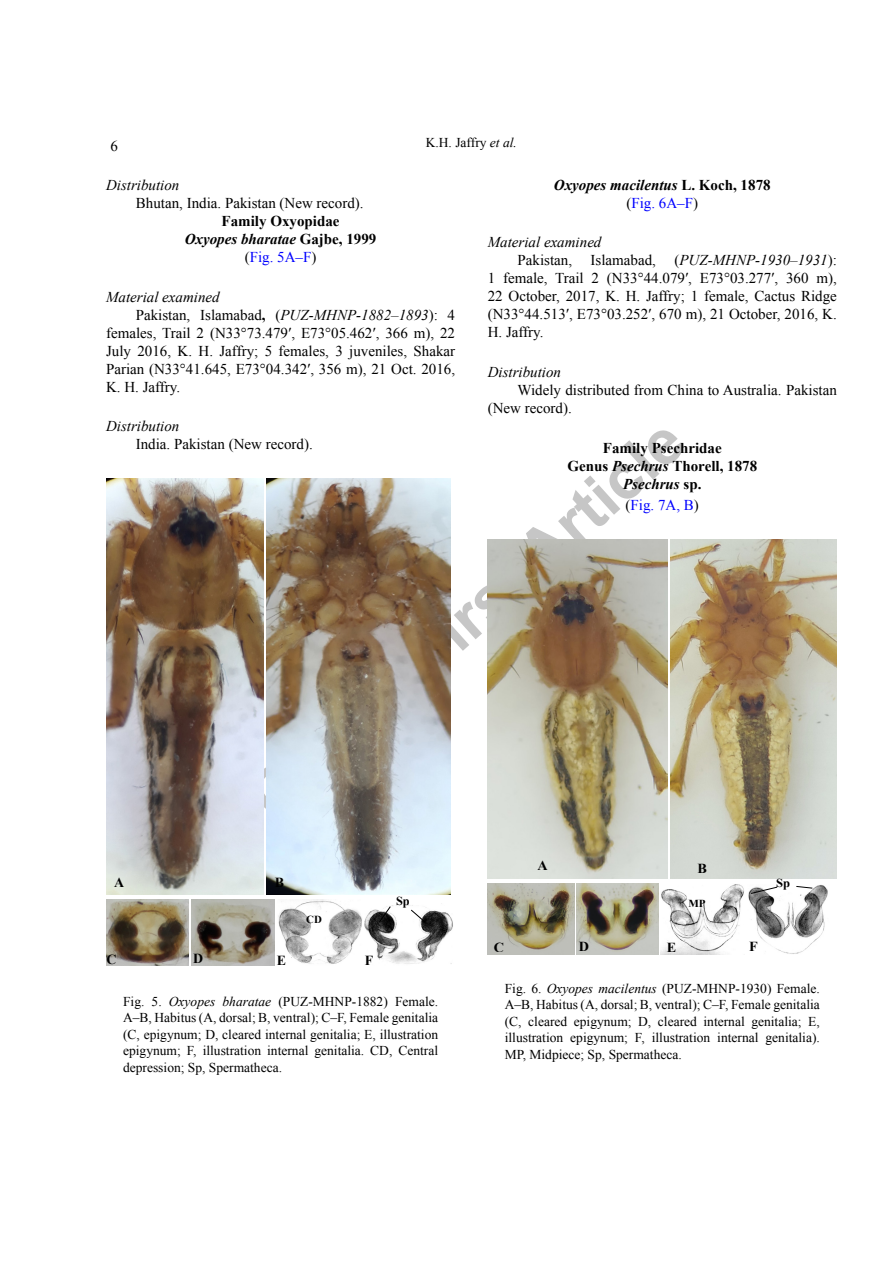
<style>
.page{position:relative;width:893px;height:1263px;background:#fff}
.page>*{position:absolute;margin:0;border:0;box-sizing:border-box;transform-origin:0 0}
.t1{font:700 63px "Arial";color:#c6c6c6}
.t2{font:15px/18px "Times New Roman";color:#000}
.t3{font:700 15px/18px "Times New Roman";color:#000;text-align:center}
.t4{font:italic 15px "Times New Roman";color:#000}
.t5{font:italic 700 15px/18px "Times New Roman";color:#000;text-align:center}
.t6{font:15px "Times New Roman";color:#00f}
.t7{font:700 13.8px "Times New Roman";color:#000}
.t8{font:700 13.65px "Times New Roman";color:#000;scale:1.04 1}
.t9{font:13.5px/16.5px "Times New Roman";color:#000;text-align:justify}
.t10{font:700 12.3px "Times New Roman";color:#000}
.t11{font:700 12.15px "Times New Roman";color:#000;scale:1.04 1}
.t12{font:700 10.8px "Times New Roman";color:#000}
.t13{font:700 10.65px "Times New Roman";color:#000;scale:1.04 1}
.s1{font-style:italic}
.s2{font-style:normal}
.s3{font-weight:400;font-style:normal}
.s4{font-weight:400;font-style:normal;color:#00f}
.s5{color:#000}
.s6{font-weight:400}
.s7{font-weight:400;color:#00f}
.s8{font-weight:700}
</style>
<div class="page">
<img style="left:106px;top:479px;width:158px;height:415px">
<img style="left:266px;top:479px;width:185px;height:415px">
<img style="left:106px;top:900px;width:83px;height:66px">
<img style="left:192px;top:899px;width:83px;height:67px">
<img style="left:278px;top:900px;width:84px;height:64px">
<img style="left:365px;top:905px;width:88px;height:59px">
<svg style="left:411px;top:909px;width:15px;height:14px"></svg>
<svg style="left:379px;top:906px;width:12px;height:17px"></svg>
<img style="left:488px;top:540px;width:179px;height:338px">
<img style="left:670px;top:540px;width:166px;height:338px">
<img style="left:488px;top:883px;width:86px;height:72px">
<img style="left:577px;top:884px;width:81px;height:71px">
<img style="left:661px;top:884px;width:83px;height:71px">
<img style="left:748px;top:885px;width:80px;height:69px">
<svg style="left:751px;top:887px;width:27px;height:7px"></svg>
<svg style="left:796px;top:886px;width:17px;height:2px"></svg>
<p class="t2" style="left:110px;top:137px;width:9px">6</p>
<p class="t9" style="left:426px;top:134px;width:93px">K.H. Jaffry <span class="s1">et al.</span></p>
<p class="t5" style="left:554px;top:175px;width:218px">Oxyopes macilentus <span class="s2">L. Koch, 1878 </span><span class="s3">(</span><span class="s4">Fig. 6A–F</span><span class="s3">)</span></p>
<p class="t4" style="left:488px;top:232px;width:115px">Material examined</p>
<p class="t2" style="left:517px;top:251px;width:321px">Pakistan, Islamabad, (<span class="s1">PUZ-MHNP-1930–1931</span>):</p>
<p class="t2" style="left:488px;top:269px;width:351px">1 female, Trail 2 (N33°44.079′, E73°03.277′, 360 m),</p>
<p class="t2" style="left:488px;top:287px;width:351px">22 October, 2017, K. H. Jaffry; 1 female, Cactus Ridge</p>
<p class="t2" style="left:488px;top:305px;width:351px">(N33°44.513′, E73°03.252′, 670 m), 21 October, 2016, K.</p>
<p class="t2" style="left:488px;top:323px;width:57px">H. Jaffry.</p>
<p class="t4" style="left:488px;top:362px;width:75px">Distribution</p>
<p class="t2" style="left:488px;top:381px;width:351px;text-indent:30px">Widely distributed from China to Australia. Pakistan (New record).</p>
<p class="t3" style="left:567px;top:438px;width:191px">Family Psechridae<br>Genus <span class="s1">Psechrus</span> Thorell, 1878<br><span class="s1">Psechrus</span> sp.</p>
<p class="t6" style="left:626px;top:495px;width:75px"><span class="s5">(</span>Fig. 7A, B<span class="s5">)</span></p>
<p class="t4" style="left:106px;top:175px;width:75px">Distribution</p>
<p class="t2" style="left:136px;top:194px;width:229px">Bhutan, India. Pakistan (New record).</p>
<p class="t3" style="left:185px;top:212px;width:193px">Family Oxyopidae<br><span class="s1">Oxyopes bharatae</span> Gajbe, 1999 <span class="s6">(</span><span class="s7">Fig. 5A–F</span><span class="s6">)</span></p>
<p class="t4" style="left:106px;top:286px;width:115px">Material examined</p>
<p class="t2" style="left:136px;top:305px;width:321px">Pakistan, Islamabad<span class="s8">,</span> (<span class="s1">PUZ-MHNP-1882–1893</span>): 4</p>
<p class="t2" style="left:106px;top:323px;width:351px">females, Trail 2 (N33°73.479′, E73°05.462′, 366 m), 22</p>
<p class="t2" style="left:106px;top:341px;width:351px">July 2016, K. H. Jaffry; 5 females, 3 juveniles, Shakar</p>
<p class="t2" style="left:106px;top:359px;width:351px">Parian (N33°41.645, E73°04.342′, 356 m), 21 Oct. 2016,</p>
<p class="t2" style="left:106px;top:377px;width:76px">K. H. Jaffry.</p>
<p class="t4" style="left:106px;top:416px;width:75px">Distribution</p>
<p class="t2" style="left:136px;top:435px;width:179px">India. Pakistan (New record).</p>
<h1 class="t1" style="left:230px;top:775px;width:561px;rotate:-42deg">Online First Article</h1>
<p class="t7" style="left:114px;top:873px;width:12px">A</p>
<p class="t7" style="left:275px;top:873px;width:11px">B</p>
<p class="t12" style="left:306px;top:912px;width:17px">CD</p>
<p class="t7" style="left:107px;top:950px;width:12px">C</p>
<p class="t7" style="left:193px;top:948px;width:12px">D</p>
<p class="t7" style="left:277px;top:951px;width:11px">E</p>
<p class="t7" style="left:365px;top:951px;width:10px">F</p>
<p class="t10" style="left:396px;top:892px;width:15px">Sp</p>
<p class="t9" style="left:123px;top:993px;width:317px">Fig. 5. <span class="s1">Oxyopes bharatae</span> (PUZ-MHNP-1882) Female.<br>A–B, Habitus (A, dorsal; B, ventral); C–F, Female genitalia (C, epigynum; D, cleared internal genitalia; E, illustration epigynum; F, illustration internal genitalia. CD, Central depression; Sp, Spermatheca.</p>
<p class="t8" style="left:537px;top:856px;width:11px">A</p>
<p class="t8" style="left:697px;top:858px;width:11px">B</p>
<p class="t13" style="left:688px;top:896px;width:18px">MP</p>
<p class="t8" style="left:494px;top:938px;width:11px">C</p>
<p class="t8" style="left:579px;top:937px;width:11px">D</p>
<p class="t8" style="left:667px;top:938px;width:11px">E</p>
<p class="t8" style="left:749px;top:937px;width:10px">F</p>
<p class="t11" style="left:776px;top:875px;width:15px">Sp</p>
<p class="t9" style="left:505px;top:980px;width:317px">Fig. 6. <span class="s1">Oxyopes macilentus</span> (PUZ-MHNP-1930) Female.<br>A–B, Habitus (A, dorsal; B, ventral); C–F, Female genitalia (C, cleared epigynum; D, cleared internal genitalia; E, illustration epigynum; F, illustration internal genitalia).<br>MP, Midpiece; Sp, Spermatheca.</p>
</div>
